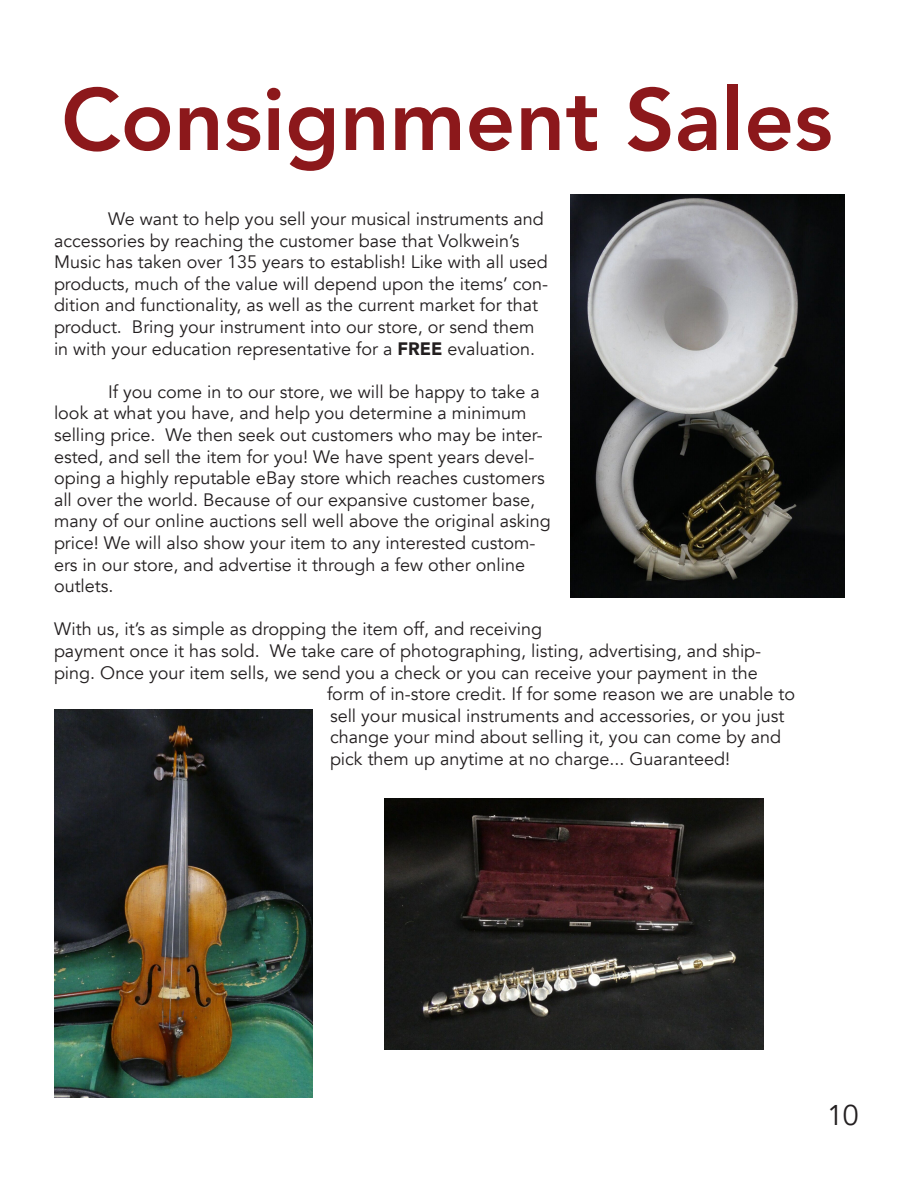
<style>
.page{position:relative;width:918px;height:1188px;background:#fff}
.page>*{position:absolute;margin:0;border:0;box-sizing:border-box;transform-origin:0 0}
.t1{font:800 87px "Avenir";color:#8c181b}
.t2{font:28.5px "Avenir";color:#231f20}
.t3{font:18px/21.6px "Avenir";color:#231f20}
.s1{font-weight:900}
</style>
<div class="page">
<img style="left:571px;top:194px;width:273px;height:404px">
<img style="left:54px;top:709px;width:259px;height:389px">
<img style="left:384px;top:798px;width:380px;height:251px">
<p class="t1" style="left:61px;top:52px;width:773px">Consignment Sales</p>
<p class="t3" style="left:54px;top:208px;width:496px;text-indent:54px">We want to help you sell your musical instruments and accessories by reaching the customer base that Volkwein’s Music has taken over 135 years to establish! Like with all used products, much of the value will depend upon the items’ con&shy;dition and functionality, as well as the current market for that product. Bring your instrument into our store, or send them in with your education representative for a <span class="s1">FREE</span> evaluation.</p>
<p class="t3" style="left:54px;top:381px;width:498px;text-indent:54px">If you come in to our store, we will be happy to take a look at what you have, and help you determine a minimum selling price. We then seek out customers who may be inter&shy;ested, and sell the item for you! We have spent years devel&shy;oping a highly reputable eBay store which reaches customers all over the world. Because of our expansive customer base, many of our online auctions sell well above the original asking price! We will also show your item to any interested custom&shy;ers in our store, and advertise it through a few other online outlets.</p>
<p class="t3" style="left:54px;top:619px;width:490px">With us, it’s as simple as dropping the item off, and receiving</p>
<p class="t3" style="left:54px;top:640px;width:709px">payment once it has sold. We take care of photographing, listing, advertising, and ship-</p>
<p class="t3" style="left:54px;top:662px;width:705px">ping. Once your item sells, we send you a check or you can receive your payment in the</p>
<p class="t3" style="left:327px;top:684px;width:470px">form of in-store credit. If for some reason we are unable to</p>
<p class="t3" style="left:330px;top:705px;width:456px">sell your musical instruments and accessories, or you just</p>
<p class="t3" style="left:330px;top:727px;width:453px">change your mind about selling it, you can come by and</p>
<p class="t3" style="left:330px;top:748px;width:402px">pick them up anytime at no charge... Guaranteed!</p>
<p class="t2" style="left:827px;top:1098px;width:33px">10</p>
</div>
